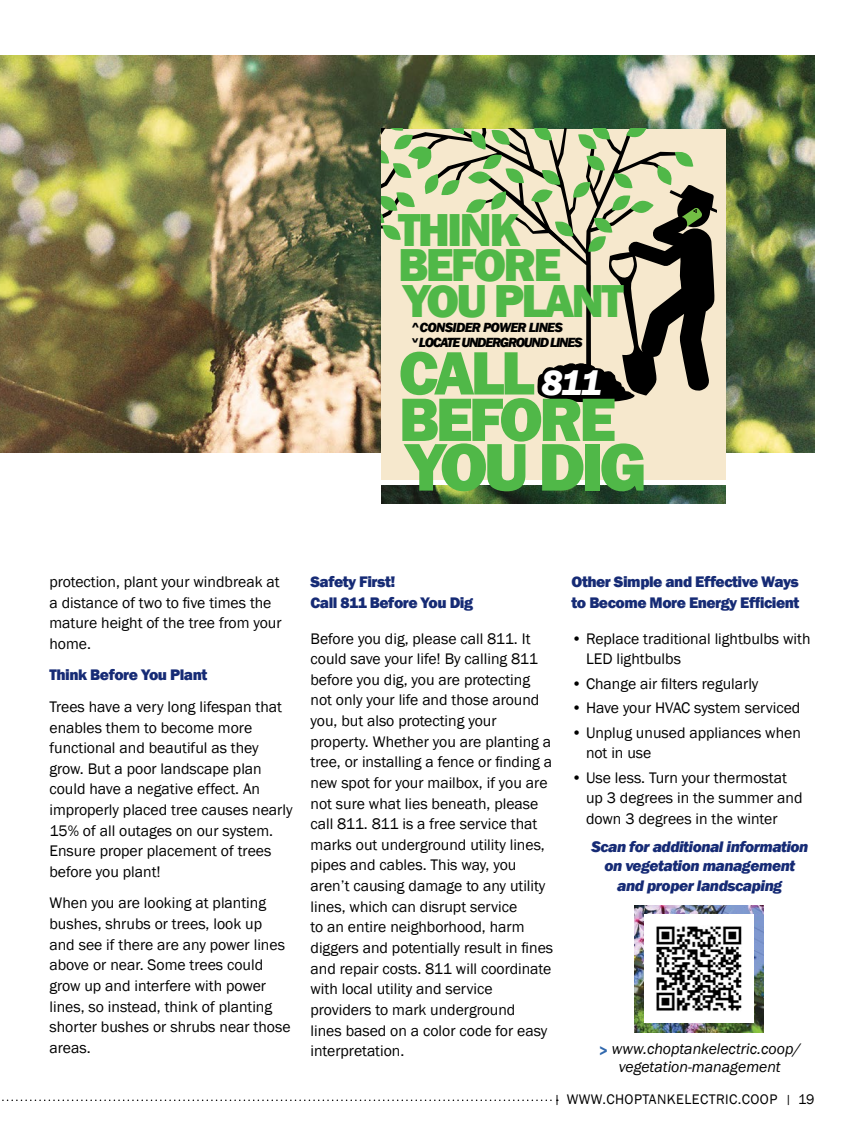
<style>
.page{position:relative;width:864px;height:1134px;background:#fff}
.page>*{position:absolute;margin:0;border:0;box-sizing:border-box;transform-origin:0 0}
.t1{font:800 69.75px "Franklin Gothic";letter-spacing:-.06em;color:#50b848}
.t2{font:800 63.3px/46.5px "Franklin Gothic";letter-spacing:-.06em;color:#50b848}
.t3{font:800 47.55px/35.4px "Franklin Gothic";letter-spacing:-.06em;color:#50b848}
.t4{font:italic 800 36px "Franklin Gothic";color:#fff}
.t5{font:15.75px/20.7px "Franklin Gothic";color:#000}
.t6{font:800 15.75px/20.7px "Franklin Gothic";letter-spacing:-.03em;color:#162b75}
.t7{font:italic 800 15.75px/19.5px "Franklin Gothic";letter-spacing:-.03em;color:#162b75;text-align:center}
.t8{font:italic 15.75px/18px "Franklin Gothic";color:#000;text-align:center}
.t9{font:14.25px "Franklin Gothic";letter-spacing:.03em;color:#000}
.t10{font:italic 800 13.65px/15.1px "Franklin Gothic";letter-spacing:-.085em;color:#000}
.t11{font:800 12.9px "Franklin Gothic";color:#000}
.s1{font-style:normal}
.s2{font-weight:800;font-style:normal;color:#3269ae}
.s3{font-size:12px}
</style>
<div class="page">
<img style="left:0;top:55px;width:815px;height:398px">
<svg style="left:2px;top:1100px;width:556px;height:1px"></svg>
<img style="left:635px;top:905px;width:128px;height:127px">
<img style="left:645px;top:914px;width:108px;height:109px">
<img style="left:381px;top:486px;width:345px;height:17px">
<div style="left:381px;top:129px;width:345px;height:351px;background:#f6e8cd"></div>
<svg style="left:381px;top:128px;width:335px;height:275px"></svg>
<h3 class="t3" style="left:398px;top:212px;width:227px">THINK<br>BEFORE<br>YOU PLANT</h3>
<p class="t10" style="left:419px;top:320px;width:165px;text-indent:-7px"><span class="s1">^</span> CONSIDER POWER LINES<br>LOCATE UNDERGROUND LINES</p>
<p class="t11" style="left:419px;top:347px;width:8px;rotate:-180deg">^</p>
<h2 class="t2" style="left:399px;top:350px;width:219px">CALL<br>BEFORE</h2>
<h1 class="t1" style="left:405px;top:422px;width:244px">YOU DIG</h1>
<h3 class="t4" style="left:541px;top:359px;width:62px">811</h3>
<p class="t5" style="left:49px;top:572px;width:234px">protection, plant your windbreak at a distance of two to five times the mature height of the tree from your home.</p>
<p class="t6" style="left:49px;top:665px;width:159px">Think Before You Plant</p>
<p class="t5" style="left:49px;top:697px;width:245px">Trees have a very long lifespan that enables them to become more functional and beautiful as they grow. But a poor landscape plan could have a negative effect. An improperly placed tree causes nearly<br>15% of all outages on our system.<br>Ensure proper placement of trees before you plant!</p>
<p class="t5" style="left:49px;top:893px;width:243px">When you are looking at planting bushes, shrubs or trees, look up and see if there are any power lines above or near. Some trees could grow up and interfere with power lines, so instead, think of planting shorter bushes or shrubs near those areas.</p>
<p class="t6" style="left:311px;top:572px;width:164px">Safety First!<br>Call 811 Before You Dig</p>
<p class="t5" style="left:311px;top:628px;width:244px">Before you dig, please call 811. It could save your life! By calling 811 before you dig, you are protecting not only your life and those around you, but also protecting your property. Whether you are planting a tree, or installing a fence or finding a new spot for your mailbox, if you are not sure what lies beneath, please call 811. 811 is a free service that marks out underground utility lines, pipes and cables. This way, you aren’t causing damage to any utility lines, which can disrupt service<br>to an entire neighborhood, harm diggers and potentially result in fines and repair costs. 811 will coordinate with local utility and service providers to mark underground<br>lines based on a color code for easy interpretation.</p>
<p class="t6" style="left:572px;top:572px;width:229px">Other Simple and Effective Ways to Become More Energy Efficient</p>
<p class="t5" style="left:586px;top:628px;width:226px;text-indent:-14px">• Replace traditional lightbulbs with<br>LED lightbulbs</p>
<p class="t5" style="left:572px;top:673px;width:188px">• Change air filters regularly</p>
<p class="t5" style="left:572px;top:698px;width:230px">• Have your HVAC system serviced</p>
<p class="t5" style="left:586px;top:722px;width:216px;text-indent:-14px">• Unplug unused appliances when not in use</p>
<p class="t5" style="left:586px;top:767px;width:218px;text-indent:-14px">• Use less. Turn your thermostat up 3 degrees in the summer and down 3 degrees in the winter</p>
<p class="t7" style="left:591px;top:837px;width:219px">Scan for additional information on vegetation management and proper landscaping</p>
<p class="t8" style="left:599px;top:1040px;width:204px"><span class="s2">&gt;</span> www.choptankelectric.coop/ vegetation-management</p>
<p class="t9" style="left:554px;top:1091px;width:262px"><span class="s3">|</span> WWW.CHOPTANKELECTRIC.COOP <span class="s3">|</span> 19</p>
</div>
